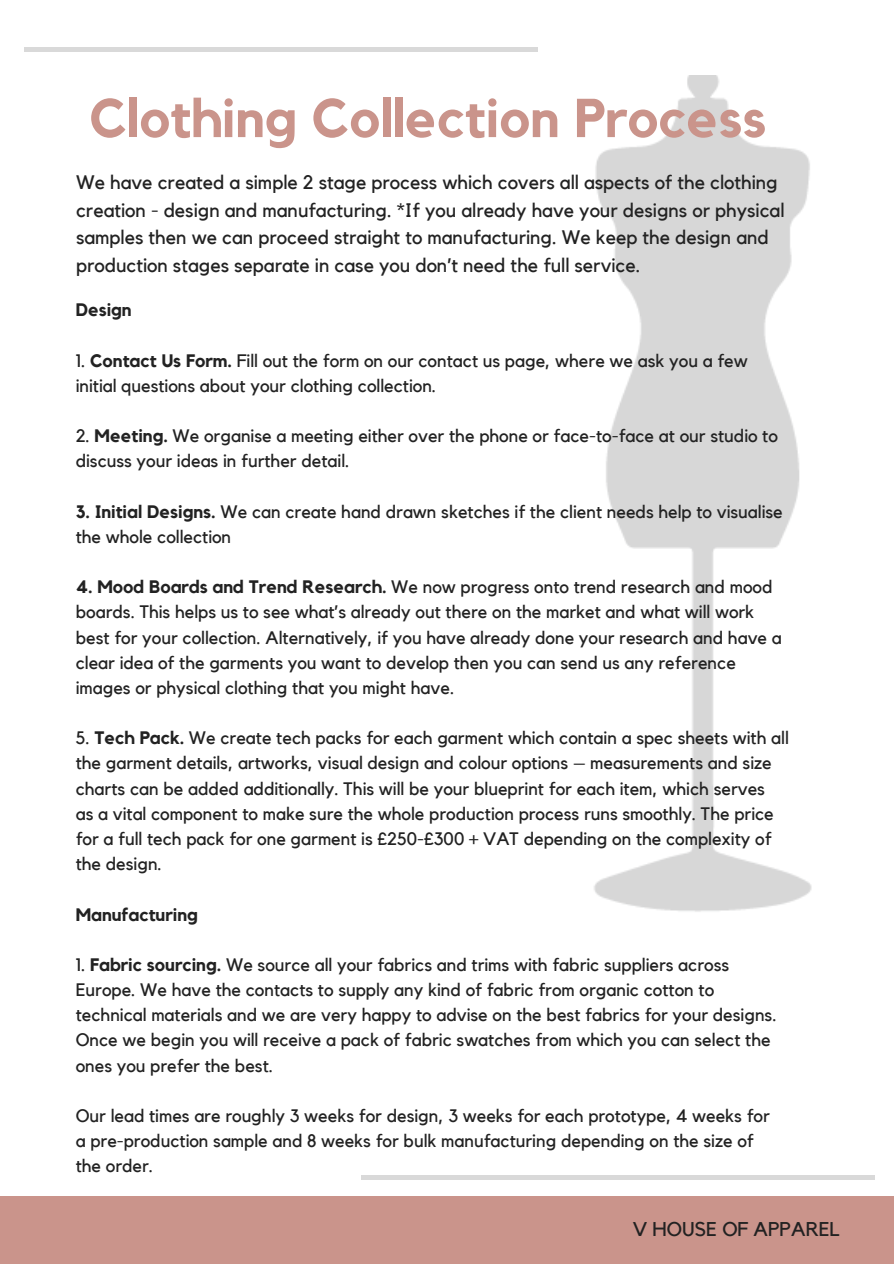
<style>
.page{position:relative;width:894px;height:1264px;background:#fff}
.page>*{position:absolute;margin:0;border:0;box-sizing:border-box;transform-origin:0 0}
.t1{font:700 54px "Kollektif";color:#ca948b}
.t2{font:19.8px "Kollektif";color:#222}
.t3{font:19.5px/27.6px "Kollektif";color:#222}
.t4{font:18px/25.2px "Kollektif";color:#222}
.t5{font:700 18px "Kollektif";color:#222}
.s1{font-weight:700}
</style>
<div class="page">
<div style="left:0;top:1195px;width:893px;height:68px;background:#ca948b"></div>
<img style="left:594px;top:76px;width:218px;height:836px">
<div style="left:24px;top:47px;width:513px;height:5px;background:#d9d9d9"></div>
<hr style="left:361px;top:1175px;width:513px;height:4px;background:#d9d9d9">
<h1 class="t1" style="left:89px;top:93px;width:678px">Clothing Collection Process</h1>
<p class="t3" style="left:76px;top:169px;width:709px">We have created a simple 2 stage process which covers all aspects of the clothing creation - design and manufacturing. *If you already have your designs or physical samples then we can proceed straight to manufacturing. We keep the design and production stages separate in case you don’t need the full service.</p>
<p class="t5" style="left:76px;top:301px;width:57px">Design</p>
<p class="t4" style="left:76px;top:348px;width:673px">1. <span class="s1">Contact Us Form.</span> Fill out the form on our contact us page, where we ask you a few initial questions about your clothing collection.</p>
<p class="t4" style="left:76px;top:424px;width:703px">2. <span class="s1">Meeting.</span> We organise a meeting either over the phone or face-to-face at our studio to discuss your ideas in further detail.</p>
<p class="t4" style="left:76px;top:499px;width:708px"><span class="s1">3. Initial Designs.</span> We can create hand drawn sketches if the client needs help to visualise the whole collection</p>
<p class="t4" style="left:76px;top:575px;width:707px"><span class="s1">4. Mood Boards and Trend Research.</span> We now progress onto trend research and mood boards. This helps us to see what’s already out there on the market and what will work best for your collection. Alternatively, if you have already done your research and have a clear idea of the garments you want to develop then you can send us any reference images or physical clothing that you might have.</p>
<p class="t4" style="left:76px;top:726px;width:714px">5. <span class="s1">Tech Pack.</span> We create tech packs for each garment which contain a spec sheets with all the garment details, artworks, visual design and colour options – measurements and size charts can be added additionally. This will be your blueprint for each item, which serves<br>as a vital component to make sure the whole production process runs smoothly. The price for a full tech pack for one garment is £250-£300 + VAT depending on the complexity of the design.</p>
<p class="t5" style="left:76px;top:905px;width:123px">Manufacturing</p>
<p class="t4" style="left:76px;top:952px;width:702px">1. <span class="s1">Fabric sourcing.</span> We source all your fabrics and trims with fabric suppliers across Europe. We have the contacts to supply any kind of fabric from organic cotton to technical materials and we are very happy to advise on the best fabrics for your designs.<br>Once we begin you will receive a pack of fabric swatches from which you can select the ones you prefer the best.</p>
<p class="t4" style="left:76px;top:1103px;width:695px">Our lead times are roughly 3 weeks for design, 3 weeks for each prototype, 4 weeks for a pre-production sample and 8 weeks for bulk manufacturing depending on the size of the order.</p>
<p class="t2" style="left:632px;top:1220px;width:208px">V HOUSE OF APPAREL</p>
</div>
